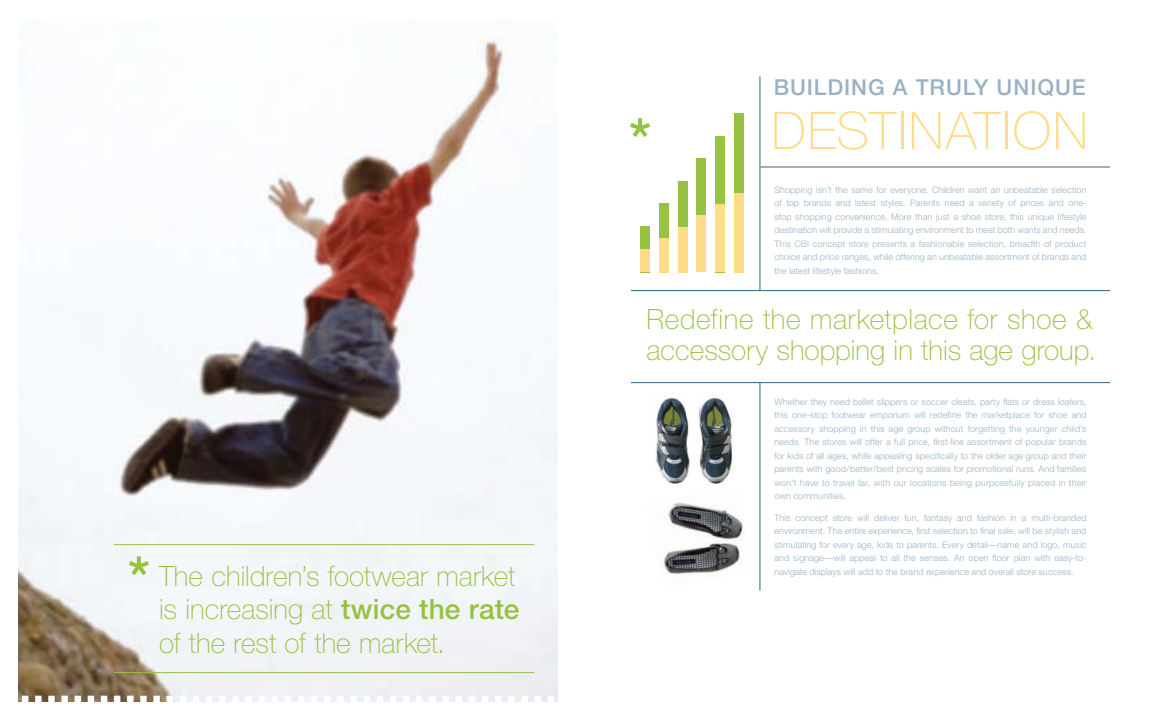
<style>
.page{position:relative;width:1152px;height:720px;background:#fff}
.page>*{position:absolute;margin:0;border:0;box-sizing:border-box;transform-origin:0 0}
.t1{font:500 60px "Helvetica Neue";color:#97c140}
.t2{font:100 52px "Helvetica Neue";letter-spacing:.03em;color:#ffdc89}
.t3{font:100 28px/33.6px "Helvetica Neue";letter-spacing:.005em;color:#97c140}
.t4{font:500 22px "Helvetica Neue";letter-spacing:.04em;color:#99b1c4}
.t5{font:300 9px/13.5px "Helvetica Neue";letter-spacing:.01em;color:#99b1c4;text-align:justify}
.s1{font-weight:500}
</style>
<div class="page">
<hr style="left:760px;top:167px;width:350px;height:1px;background:#33617c">
<hr style="left:760px;top:76px;width:1px;height:214px;background:#33617c">
<img style="left:18px;top:38px;width:540px;height:664px">
<hr style="left:760px;top:382px;width:1px;height:208px;background:#33617c">
<hr style="left:631px;top:290px;width:479px;height:1px;background:#33617c">
<div style="left:640px;top:226px;width:10px;height:46px;background:#97c140"></div>
<div style="left:659px;top:203px;width:10px;height:69px;background:#97c140"></div>
<div style="left:678px;top:181px;width:9px;height:91px;background:#97c140"></div>
<div style="left:697px;top:159px;width:9px;height:113px;background:#97c140"></div>
<div style="left:715px;top:136px;width:10px;height:136px;background:#97c140"></div>
<div style="left:734px;top:113px;width:10px;height:159px;background:#97c140"></div>
<div style="left:640px;top:249px;width:10px;height:23px;background:#ffdc89"></div>
<div style="left:659px;top:238px;width:10px;height:34px;background:#ffdc89"></div>
<div style="left:678px;top:227px;width:9px;height:45px;background:#ffdc89"></div>
<div style="left:697px;top:216px;width:9px;height:56px;background:#ffdc89"></div>
<div style="left:715px;top:204px;width:10px;height:68px;background:#ffdc89"></div>
<div style="left:734px;top:193px;width:10px;height:79px;background:#ffdc89"></div>
<hr style="left:631px;top:382px;width:479px;height:1px;background:#33617c">
<hr style="left:114px;top:544px;width:420px;height:1px;background:#97c140">
<hr style="left:114px;top:672px;width:420px;height:1px;background:#97c140">
<img style="left:663px;top:502px;width:80px;height:73px">
<img style="left:655px;top:397px;width:78px;height:87px">
<h1 class="t1" style="left:128px;top:542px;width:24px">*</h1>
<h3 class="t3" style="left:159px;top:559px;width:362px">The children’s footwear market is increasing at <span class="s1">twice the rate </span>of the rest of the market.</h3>
<h1 class="t1" style="left:629px;top:104px;width:24px">*</h1>
<h3 class="t4" style="left:774px;top:74px;width:314px">BUILDING A TRULY UNIQUE</h3>
<h2 class="t2" style="left:771px;top:102px;width:318px">DESTINATION</h2>
<p class="t5" style="left:774px;top:183px;width:314px">Shopping isn’t the same for everyone. Children want an unbeatable selection of top brands and latest styles. Parents need a variety of prices and one&shy;stop shopping convenience. More than just a shoe store, this unique lifestyle destination will provide a stimulating environment to meet both wants and needs.<br>This CBI concept store presents a fashionable selection, breadth of product choice and price ranges, while offering an unbeatable assortment of brands and the latest lifestyle fashions.</p>
<h3 class="t3" style="left:647px;top:303px;width:451px;line-height:31px">Redefine the marketplace for shoe &amp; accessory shopping in this age group.</h3>
<p class="t5" style="left:774px;top:395px;width:314px">Whether they need ballet slippers or soccer cleats, party flats or dress loafers, this one-stop footwear emporium will redefine the marketplace for shoe and accessory shopping in this age group without forgetting the younger child’s needs. The stores will offer a full price, first-line assortment of popular brands for kids of all ages, while appealing specifically to the older age group and their parents with good/better/best pricing scales for promotional runs. And families won’t have to travel far, with our locations being purposefully placed in their own communities.</p>
<p class="t5" style="left:774px;top:511px;width:314px">This concept store will deliver fun, fantasy and fashion in a multi-branded environment. The entire experience, first selection to final sale, will be stylish and stimulating for every age, kids to parents. Every detail—name and logo, music and signage—will appeal to all the senses. An open floor plan with easy-to&shy;navigate displays will add to the brand experience and overall store success.</p>
</div>
